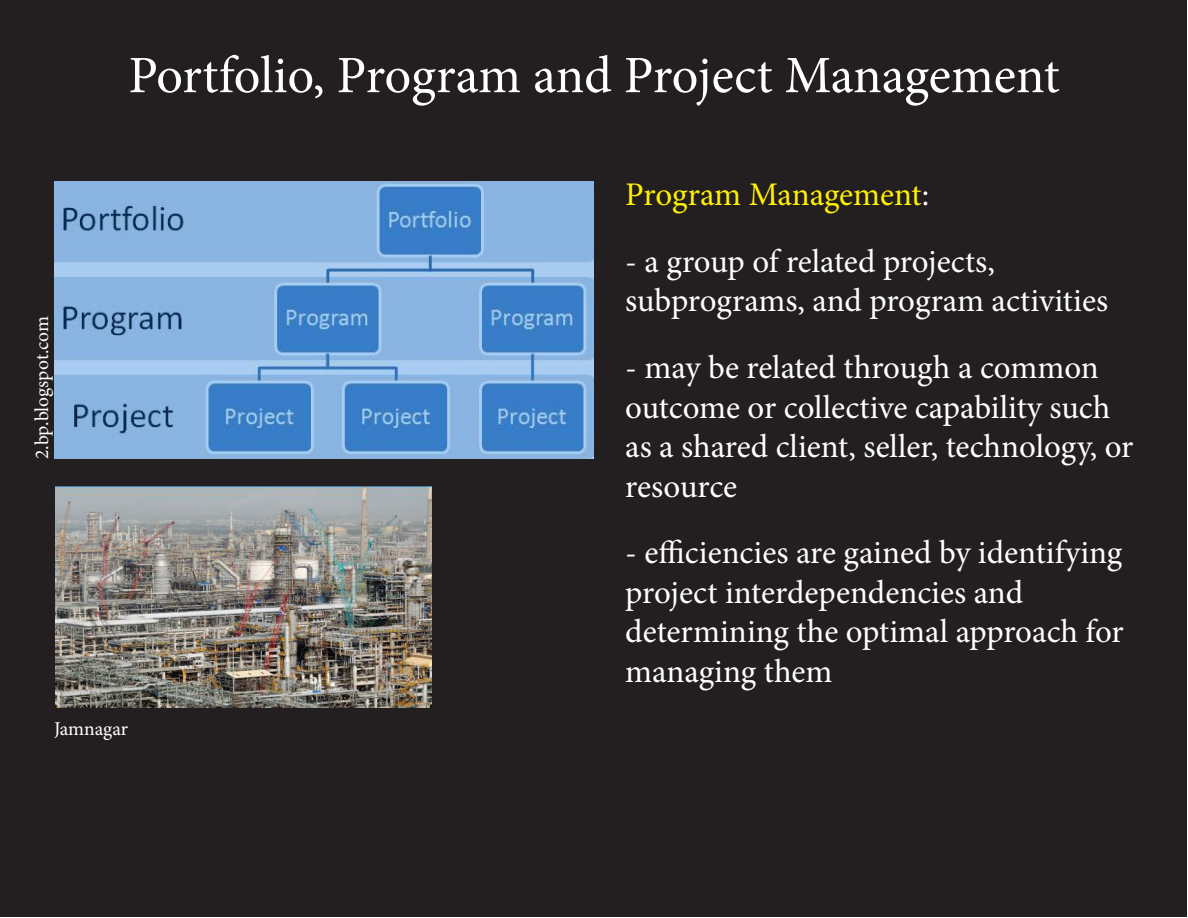
<style>
.page{position:relative;width:1188px;height:918px;background:#fff}
.page>*{position:absolute;margin:0;border:0;box-sizing:border-box;transform-origin:0 0}
.t1{font:52.5px "Minion Pro";letter-spacing:-.005em;color:#fff}
.t2{font:33px/39.6px "Minion Pro";color:#fff}
.t3{font:33px "Minion Pro";letter-spacing:-.005em;color:#fff101}
.t4{font:19.5px "Minion Pro";letter-spacing:-.005em;color:#fff}
.s1{color:#fff}
</style>
<div class="page">
<div style="left:1px;top:1px;width:1186px;height:916px;background:#231f20"></div>
<img style="left:54px;top:181px;width:540px;height:278px">
<img style="left:55px;top:486px;width:376px;height:222px">
<p class="t4" style="left:29px;top:459px;width:144px;rotate:-90deg">2.bp.blogspot.com</p>
<h1 class="t1" style="left:128px;top:40px;width:933px">Portfolio, Program and Project Management</h1>
<p class="t3" style="left:625px;top:172px;width:305px">Program Management<span class="s1">:</span></p>
<p class="t2" style="left:625px;top:242px;width:484px">- a group of related projects, subprograms, and program activities</p>
<p class="t2" style="left:625px;top:348px;width:510px">- may be related through a common outcome or collective capability such as a shared client, seller, technology, or resource</p>
<p class="t2" style="left:625px;top:533px;width:500px">- efficiencies are gained by identifying project interdependencies and determining the optimal approach for managing them</p>
<p class="t4" style="left:54px;top:716px;width:76px">Jamnagar</p>
</div>
